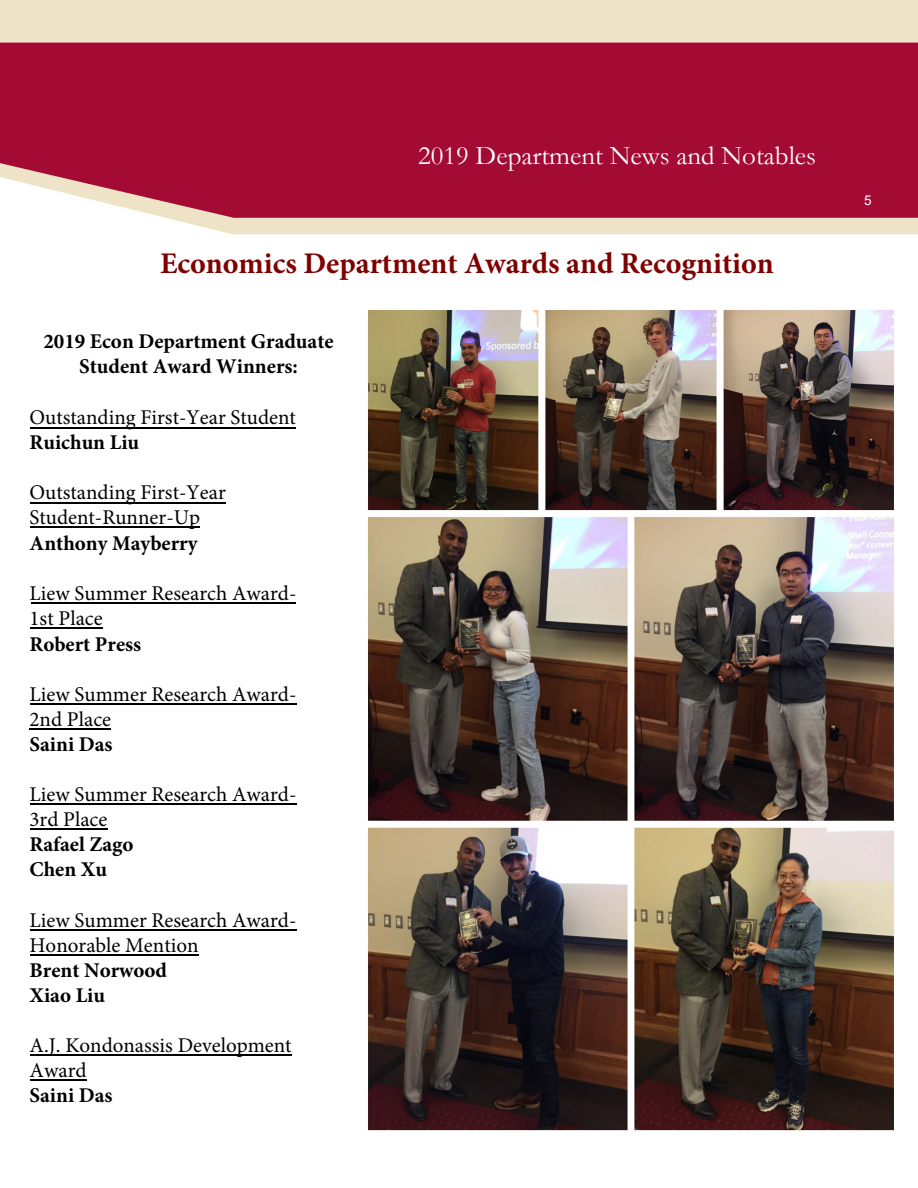
<style>
.page{position:relative;width:918px;height:1188px;background:#fff}
.page>*{position:absolute;margin:0;border:0;box-sizing:border-box;transform-origin:0 0}
.t1{font:700 30px "Minion Pro";color:#800000}
.t2{font:27px "Garamond";color:#fff}
.t3{font:21px/25px "Minion Pro";color:#000}
.t4{font:700 21px/25px "Minion Pro";color:#000}
.t5{font:13.5px "Arial";color:#fff}
</style>
<div class="page">
<svg style="left:0;top:0;width:918px;height:234px;background:#eee3c9"></svg>
<div style="left:0;top:43px;width:918px;height:175px;background:#a30b35"></div>
<hr style="left:30px;top:1080px;width:56px;height:1px;background:#000">
<hr style="left:30px;top:1055px;width:261px;height:1px;background:#000">
<hr style="left:30px;top:954px;width:168px;height:2px;background:#000">
<hr style="left:30px;top:929px;width:266px;height:1px;background:#000">
<hr style="left:30px;top:829px;width:77px;height:1px;background:#000">
<hr style="left:30px;top:804px;width:266px;height:1px;background:#000">
<hr style="left:30px;top:728px;width:81px;height:1px;background:#000">
<hr style="left:30px;top:703px;width:266px;height:1px;background:#000">
<hr style="left:30px;top:628px;width:72px;height:1px;background:#000">
<hr style="left:31px;top:602px;width:264px;height:1px;background:#000">
<hr style="left:103px;top:527px;width:97px;height:1px;background:#000">
<hr style="left:30px;top:527px;width:72px;height:1px;background:#000">
<hr style="left:30px;top:503px;width:196px;height:1px;background:#000">
<hr style="left:30px;top:427px;width:266px;height:2px;background:#000">
<img style="left:368px;top:310px;width:526px;height:821px">
<p class="t2" style="left:418px;top:137px;width:399px">2019 Department News and Notables</p>
<h1 class="t1" style="left:160px;top:242px;width:615px">Economics Department Awards and Recognition</h1>
<p class="t4" style="left:43px;top:328px;width:292px;line-height:25.7px;text-align:center">2019 Econ Department Graduate<br>Student Award Winners:</p>
<p class="t3" style="left:30px;top:405px;width:268px">Outstanding First-Year Student</p>
<p class="t4" style="left:30px;top:429px;width:111px">Ruichun Liu</p>
<p class="t3" style="left:30px;top:480px;width:198px">Outstanding First-Year<br>Student-Runner-Up</p>
<p class="t4" style="left:30px;top:530px;width:169px">Anthony Mayberry</p>
<p class="t3" style="left:30px;top:581px;width:268px">Liew Summer Research Award-<br>1st Place</p>
<p class="t4" style="left:30px;top:631px;width:113px">Robert Press</p>
<p class="t3" style="left:30px;top:682px;width:268px">Liew Summer Research Award-<br>2nd Place</p>
<p class="t4" style="left:30px;top:731px;width:85px">Saini Das</p>
<p class="t3" style="left:30px;top:782px;width:268px">Liew Summer Research Award-<br>3rd Place</p>
<p class="t4" style="left:30px;top:832px;width:106px">Rafael Zago<br>Chen Xu</p>
<p class="t3" style="left:30px;top:908px;width:268px">Liew Summer Research Award-<br>Honorable Mention</p>
<p class="t4" style="left:30px;top:958px;width:139px">Brent Norwood<br>Xiao Liu</p>
<p class="t3" style="left:30px;top:1033px;width:264px">A.J. Kondonassis Development<br>Award</p>
<p class="t4" style="left:30px;top:1083px;width:85px">Saini Das</p>
<p class="t5" style="left:864px;top:191px;width:9px">5</p>
</div>
